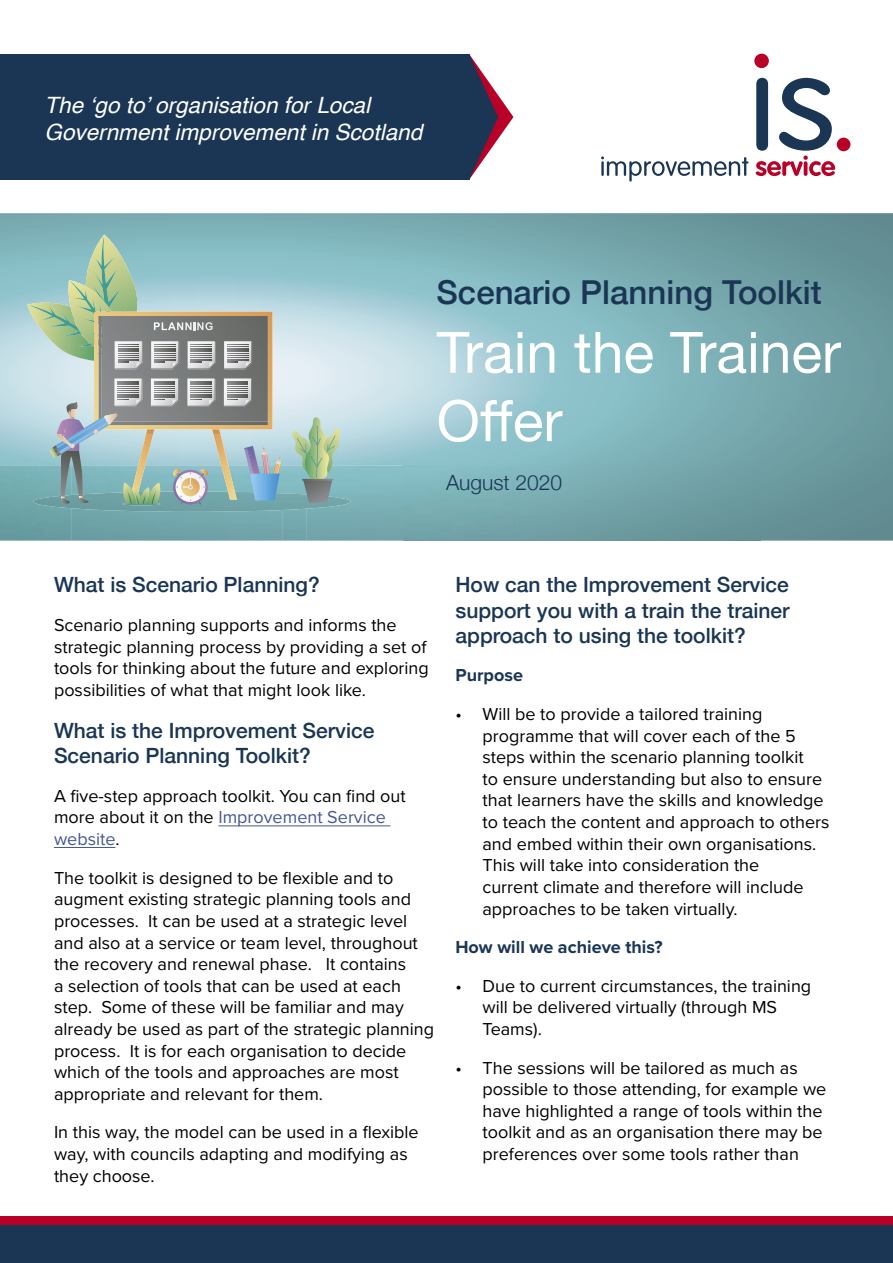
<style>
.page{position:relative;width:893px;height:1263px;background:#fff}
.page>*{position:absolute;margin:0;border:0;box-sizing:border-box;transform-origin:0 0}
.t1{font:57px/68.4px "Helvetica Neue";color:#fff}
.t2{font:500 33px "Helvetica Neue";color:#1a3654}
.t3{font:italic 22.5px/27px "Helvetica";color:#fff}
.t4{font:500 21px/25.2px "Helvetica Neue";color:#1a3654}
.t5{font:300 21px "Helvetica Neue";color:#1a3654}
.body_text{font:18px/21.6px "Proxima Nova";color:#000}
.body_text-2{font:700 18px "Proxima Nova";color:#1a3654}
.s1{color:#465792}
</style>
<div class="page">
<svg style="left:601px;top:156px;width:147px;height:26px"></svg>
<svg style="left:756px;top:78px;width:79px;height:98px"></svg>
<div style="left:837px;top:138px;width:13px;height:13px;background:#b90027;border-radius:50%"></div>
<div style="left:754px;top:54px;width:15px;height:14px;background:#b90027;border-radius:50%"></div>
<div style="left:0;top:54px;width:469px;height:126px;background:#1a3654"></div>
<svg style="left:469px;top:54px;width:44px;height:126px"></svg>
<div style="left:0;top:1225px;width:893px;height:38px;background:#1a3654"></div>
<div style="left:0;top:1216px;width:893px;height:9px;background:#b90027"></div>
<svg style="left:0;top:213px;width:893px;height:328px;background:#87b5bb"></svg>
<img style="left:0;top:465px;width:71px;height:76px">
<div style="left:281px;top:465px;width:123px;height:30px;background:#84bdc4"></div>
<img style="left:404px;top:465px;width:357px;height:76px">
<img style="left:307px;top:495px;width:97px;height:46px">
<img style="left:71px;top:512px;width:236px;height:29px">
<img style="left:33px;top:491px;width:318px;height:21px">
<img style="left:122px;top:504px;width:38px;height:1px">
<svg style="left:27px;top:234px;width:254px;height:270px;background:#a0b7b3"></svg>
<svg style="left:292px;top:417px;width:49px;height:86px;background:#9ebca9"></svg>
<hr style="left:218px;top:826px;width:172px;height:1px;background:#465792">
<hr style="left:54px;top:847px;width:61px;height:1px;background:#465792">
<p class="t3" style="left:45px;top:92px;width:379px">The ‘go to’ organisation for Local<br>Government improvement in Scotland</p>
<p class="t2" style="left:437px;top:266px;width:387px">Scenario Planning Toolkit</p>
<p class="t1" style="left:437px;top:322px;width:406px">Train the Trainer<br>Offer</p>
<p class="t5" style="left:446px;top:466px;width:118px">August 2020</p>
<p class="t4" style="left:54px;top:571px;width:267px">What is Scenario Planning?</p>
<p class="body_text" style="left:54px;top:613px;width:376px">Scenario planning supports and informs the strategic planning process by providing a set of tools for thinking about the future and exploring possibilities of what that might look like.</p>
<p class="t4" style="left:54px;top:716px;width:322px">What is the Improvement Service<br>Scenario Planning Toolkit?</p>
<p class="body_text" style="left:54px;top:784px;width:353px">A five-step approach toolkit. You can find out more about it on the <span class="s1">Improvement Service website</span>.</p>
<p class="body_text" style="left:54px;top:866px;width:382px">The toolkit is designed to be flexible and to augment existing strategic planning tools and processes. It can be used at a strategic level and also at a service or team level, throughout the recovery and renewal phase. It contains<br>a selection of tools that can be used at each step. Some of these will be familiar and may already be used as part of the strategic planning process. It is for each organisation to decide which of the tools and approaches are most appropriate and relevant for them.</p>
<p class="body_text" style="left:54px;top:1121px;width:366px">In this way, the model can be used in a flexible way, with councils adapting and modifying as they choose.</p>
<p class="t4" style="left:455px;top:571px;width:336px;text-align:justify">How can the Improvement Service support you with a train the trainer approach to using the toolkit?</p>
<p class="body_text-2" style="left:455px;top:662px;width:69px">Purpose</p>
<p class="body_text" style="left:482px;top:702px;width:349px;text-indent:-27px">• Will be to provide a tailored training programme that will cover each of the 5 steps within the scenario planning toolkit<br>to ensure understanding but also to ensure that learners have the skills and knowledge to teach the content and approach to others and embed within their own organisations.<br>This will take into consideration the<br>current climate and therefore will include approaches to be taken virtually.</p>
<p class="body_text-2" style="left:455px;top:934px;width:209px">How will we achieve this?</p>
<p class="body_text" style="left:482px;top:974px;width:330px;text-indent:-27px">• Due to current circumstances, the training will be delivered virtually (through MS<br>Teams).</p>
<p class="body_text" style="left:482px;top:1056px;width:345px;text-indent:-27px">• The sessions will be tailored as much as possible to those attending, for example we have highlighted a range of tools within the toolkit and as an organisation there may be preferences over some tools rather than</p>
</div>
